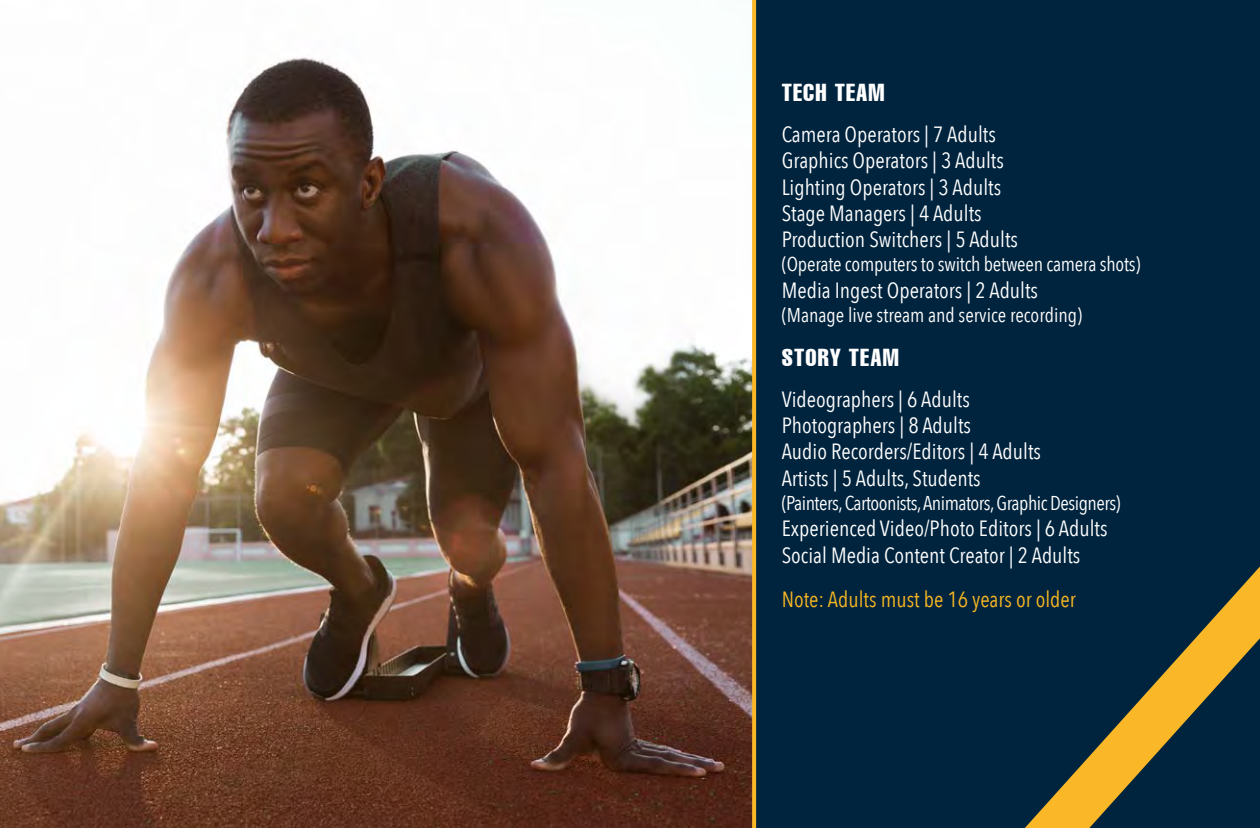
<style>
.page{position:relative;width:1260px;height:828px;background:#fff}
.page>*{position:absolute;margin:0;border:0;box-sizing:border-box;transform-origin:0 0}
.LIGHT{font:extra-condensed 24px "Helvetica";letter-spacing:.05em;color:#fff}
.LIGHT-2{font:22px "Avenir Next Condensed";color:#fff}
.LIGHT-3{font:22px "Avenir Next Condensed";color:#f8b722}
.LIGHT-4{font:20px "Avenir Next Condensed";letter-spacing:-.01em;color:#fff}
</style>
<div class="page">
<img style="left:0;top:57px;width:752px;height:771px">
<div style="left:752px;top:0;width:508px;height:828px;background:#00243e"></div>
<svg style="left:947px;top:487px;width:313px;height:341px"></svg>
<p class="LIGHT" style="left:782px;top:77px;width:104px">TECH TEAM</p>
<p class="LIGHT-2" style="left:782px;top:115px;width:216px">Camera Operators | 7 Adults</p>
<p class="LIGHT-2" style="left:782px;top:142px;width:224px">Graphics Operators | 3 Adults</p>
<p class="LIGHT-2" style="left:782px;top:168px;width:221px">Lighting Operators | 3 Adults</p>
<p class="LIGHT-2" style="left:782px;top:195px;width:201px">Stage Managers | 4 Adults</p>
<p class="LIGHT-2" style="left:782px;top:221px;width:238px">Production Switchers | 5 Adults</p>
<p class="LIGHT-4" style="left:782px;top:247px;width:360px">(Operate computers to switch between camera shots)</p>
<p class="LIGHT-2" style="left:782px;top:271px;width:258px">Media Ingest Operators | 2 Adults</p>
<p class="LIGHT-4" style="left:782px;top:298px;width:302px">(Manage live stream and service recording)</p>
<p class="LIGHT" style="left:782px;top:342px;width:118px">STORY TEAM</p>
<p class="LIGHT-2" style="left:782px;top:380px;width:190px">Videographers | 6 Adults</p>
<p class="LIGHT-2" style="left:782px;top:407px;width:191px">Photographers | 8 Adults</p>
<p class="LIGHT-2" style="left:782px;top:433px;width:261px">Audio Recorders/Editors | 4 Adults</p>
<p class="LIGHT-2" style="left:782px;top:459px;width:201px">Artists | 5 Adults, Students</p>
<p class="LIGHT-4" style="left:782px;top:486px;width:340px">(Painters, Cartoonists, Animators, Graphic Designers)</p>
<p class="LIGHT-2" style="left:782px;top:510px;width:327px">Experienced Video/Photo Editors | 6 Adults</p>
<p class="LIGHT-2" style="left:782px;top:536px;width:300px">Social Media Content Creator | 2 Adults</p>
<p class="LIGHT-3" style="left:782px;top:580px;width:296px">Note: Adults must be 16 years or older</p>
</div>
